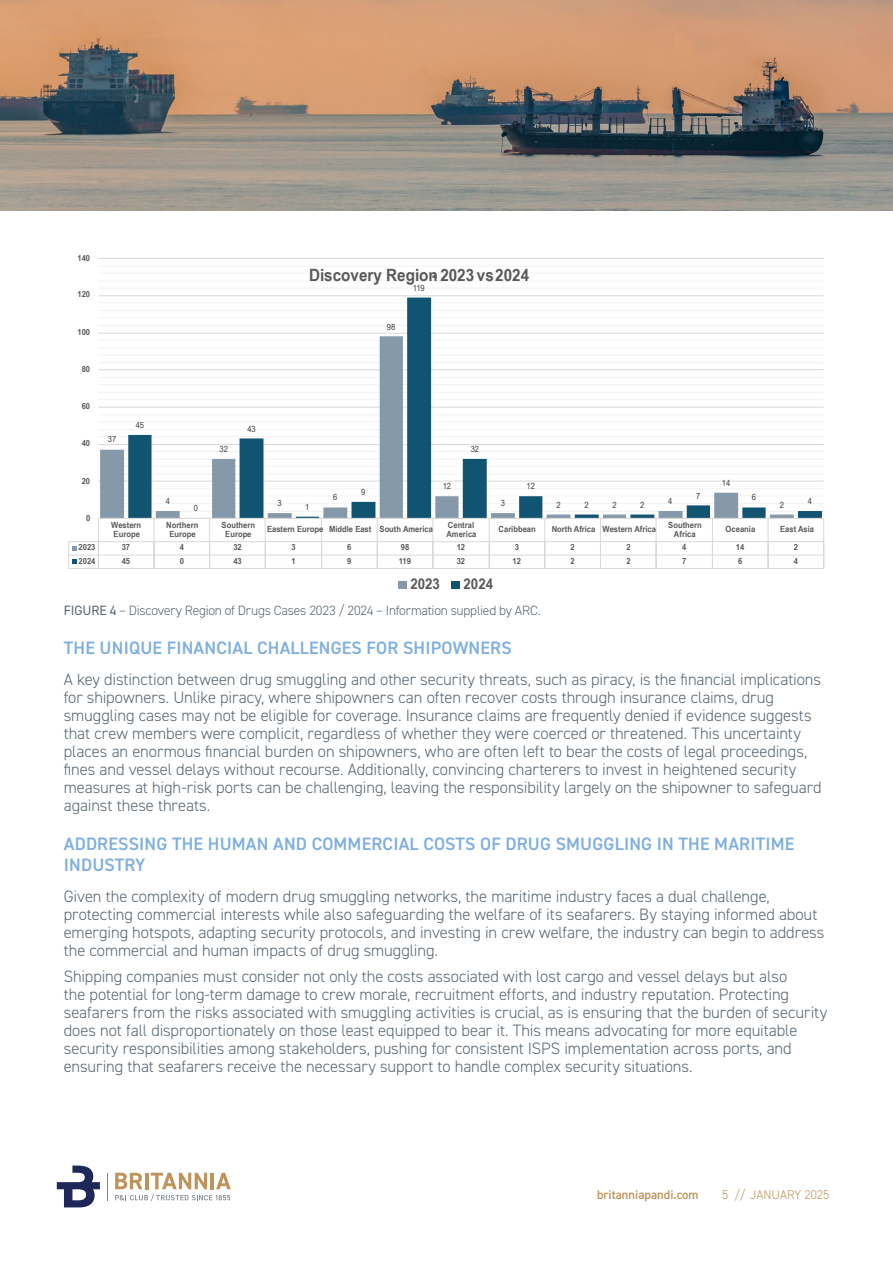
<style>
.page{position:relative;width:893px;height:1263px;background:#fff}
.page>*{position:absolute;margin:0;border:0;box-sizing:border-box;transform-origin:0 0}
.t1{font:600 18px/21px "DIN2014";letter-spacing:.01em;color:#7fafde}
.t2{font:700 16.95px "Arial Narrow";color:#595959;scale:1.1 1}
.t3{font:300 16.5px/18px "DIN2014";letter-spacing:-.005em;color:#596670}
.t4{font:700 14.85px "Arial Narrow";color:#595959;scale:1.1 1}
.t5{font:300 13.5px "DIN2014";letter-spacing:-.015em;color:#596670}
.t6{font:600 12.6px "DIN2014";color:#bd945b}
.t7{font:300 12.6px "DIN2014";color:#bd945b}
.t8{font:700 8.4px/8.9px "Arial Narrow";color:#595959;text-align:center;scale:1.1 1}
.t9{font:8.4px "Arial Narrow";color:#404040;scale:1.1 1}
.s1{font-weight:400}
</style>
<div class="page">
<svg style="left:57px;top:1165px;width:43px;height:42px"></svg>
<svg style="left:115px;top:1173px;width:116px;height:28px"></svg>
<svg style="left:107px;top:1173px;width:1px;height:27px"></svg>
<svg style="left:68px;top:258px;width:757px;height:331px"></svg>
<img style="left:0;top:0;width:893px;height:210px">
<p class="t8" style="left:77px;top:253px;width:13px">140</p>
<p class="t8" style="left:77px;top:290px;width:13px">120</p>
<p class="t8" style="left:77px;top:327px;width:13px">100</p>
<p class="t8" style="left:82px;top:364px;width:9px">80</p>
<p class="t8" style="left:82px;top:402px;width:9px">60</p>
<p class="t8" style="left:82px;top:438px;width:9px">40</p>
<p class="t8" style="left:82px;top:476px;width:9px">20</p>
<p class="t8" style="left:86px;top:514px;width:5px">0</p>
<p class="t2" style="left:309px;top:262px;width:202px">Discovery Region - 2023 vs 2024</p>
<p class="t9" style="left:413px;top:282px;width:13px">119</p>
<p class="t9" style="left:387px;top:321px;width:9px">98</p>
<p class="t9" style="left:108px;top:433px;width:9px">37</p>
<p class="t9" style="left:136px;top:419px;width:9px">45</p>
<p class="t9" style="left:166px;top:495px;width:5px">4</p>
<p class="t9" style="left:194px;top:502px;width:5px">0</p>
<p class="t9" style="left:219px;top:443px;width:9px">32</p>
<p class="t9" style="left:247px;top:423px;width:9px">43</p>
<p class="t9" style="left:277px;top:497px;width:5px">3</p>
<p class="t9" style="left:305px;top:501px;width:5px">1</p>
<p class="t9" style="left:333px;top:491px;width:5px">6</p>
<p class="t9" style="left:361px;top:486px;width:5px">9</p>
<p class="t9" style="left:443px;top:480px;width:9px">12</p>
<p class="t9" style="left:471px;top:443px;width:9px">32</p>
<p class="t9" style="left:526px;top:480px;width:9px">12</p>
<p class="t9" style="left:501px;top:497px;width:5px">3</p>
<p class="t9" style="left:556px;top:498px;width:5px">2</p>
<p class="t9" style="left:612px;top:498px;width:5px">2</p>
<p class="t9" style="left:584px;top:498px;width:5px">2</p>
<p class="t9" style="left:640px;top:498px;width:5px">2</p>
<p class="t9" style="left:668px;top:495px;width:5px">4</p>
<p class="t9" style="left:722px;top:477px;width:9px">14</p>
<p class="t9" style="left:696px;top:490px;width:5px">7</p>
<p class="t9" style="left:752px;top:491px;width:5px">6</p>
<p class="t9" style="left:780px;top:498px;width:5px">2</p>
<p class="t9" style="left:808px;top:495px;width:5px">4</p>
<p class="t8" style="left:111px;top:520px;width:29px;text-align:left">Western<br>Europe</p>
<p class="t8" style="left:166px;top:520px;width:31px">Northern<br>Europe</p>
<p class="t8" style="left:222px;top:520px;width:32px">Southern<br>Europe</p>
<p class="t8" style="left:267px;top:524px;width:152px">Eastern Europe Middle East South America</p>
<p class="t8" style="left:446px;top:520px;width:29px;text-align:left">Central<br>America</p>
<p class="t8" style="left:499px;top:524px;width:35px">Caribbean</p>
<p class="t8" style="left:552px;top:524px;width:96px">North Africa Western Africa</p>
<p class="t8" style="left:668px;top:520px;width:32px">Southern<br>Africa</p>
<p class="t8" style="left:726px;top:524px;width:28px">Oceania</p>
<p class="t8" style="left:780px;top:524px;width:32px">East Asia</p>
<p class="t8" style="left:79px;top:543px;width:17px">2023</p>
<p class="t8" style="left:122px;top:543px;width:9px">37</p>
<p class="t8" style="left:180px;top:543px;width:5px">4</p>
<p class="t8" style="left:233px;top:543px;width:9px">32</p>
<p class="t8" style="left:291px;top:543px;width:5px">3</p>
<p class="t8" style="left:347px;top:543px;width:5px">6</p>
<p class="t8" style="left:401px;top:543px;width:9px">98</p>
<p class="t8" style="left:457px;top:543px;width:9px">12</p>
<p class="t8" style="left:515px;top:543px;width:5px">3</p>
<p class="t8" style="left:570px;top:543px;width:5px">2</p>
<p class="t8" style="left:626px;top:543px;width:5px">2</p>
<p class="t8" style="left:682px;top:543px;width:5px">4</p>
<p class="t8" style="left:736px;top:543px;width:9px">14</p>
<p class="t8" style="left:794px;top:543px;width:5px">2</p>
<p class="t8" style="left:79px;top:556px;width:17px">2024</p>
<p class="t8" style="left:122px;top:556px;width:9px">45</p>
<p class="t8" style="left:180px;top:556px;width:5px">0</p>
<p class="t8" style="left:233px;top:556px;width:9px">43</p>
<p class="t8" style="left:291px;top:556px;width:5px">1</p>
<p class="t8" style="left:347px;top:556px;width:5px">9</p>
<p class="t8" style="left:399px;top:556px;width:13px">119</p>
<p class="t8" style="left:457px;top:556px;width:9px">32</p>
<p class="t8" style="left:512px;top:556px;width:9px">12</p>
<p class="t8" style="left:570px;top:556px;width:5px">2</p>
<p class="t8" style="left:626px;top:556px;width:5px">2</p>
<p class="t8" style="left:682px;top:556px;width:5px">7</p>
<p class="t8" style="left:738px;top:556px;width:5px">6</p>
<p class="t8" style="left:794px;top:556px;width:5px">4</p>
<p class="t4" style="left:410px;top:573px;width:28px">2023</p>
<p class="t4" style="left:464px;top:573px;width:28px">2024</p>
<p class="t5" style="left:64px;top:602px;width:478px"><span class="s1">FIGURE 4</span> – Discovery Region of Drugs Cases 2023 / 2024 – Information supplied by ARC.</p>
<p class="t1" style="left:64px;top:637px;width:449px">THE UNIQUE FINANCIAL CHALLENGES FOR SHIPOWNERS</p>
<p class="t3" style="left:64px;top:670px;width:759px">A key distinction between drug smuggling and other security threats, such as piracy, is the financial implications for shipowners. Unlike piracy, where shipowners can often recover costs through insurance claims, drug smuggling cases may not be eligible for coverage. Insurance claims are frequently denied if evidence suggests that crew members were complicit, regardless of whether they were coerced or threatened. This uncertainty places an enormous financial burden on shipowners, who are often left to bear the costs of legal proceedings, fines and vessel delays without recourse. Additionally, convincing charterers to invest in heightened security measures at high-risk ports can be challenging, leaving the responsibility largely on the shipowner to safeguard against these threats.</p>
<p class="t1" style="left:64px;top:833px;width:732px">ADDRESSING THE HUMAN AND COMMERCIAL COSTS OF DRUG SMUGGLING IN THE MARITIME<br>INDUSTRY</p>
<p class="t3" style="left:64px;top:887px;width:762px">Given the complexity of modern drug smuggling networks, the maritime industry faces a dual challenge, protecting commercial interests while also safeguarding the welfare of its seafarers. By staying informed about emerging hotspots, adapting security protocols, and investing in crew welfare, the industry can begin to address the commercial and human impacts of drug smuggling.</p>
<p class="t3" style="left:64px;top:967px;width:765px">Shipping companies must consider not only the costs associated with lost cargo and vessel delays but also<br>the potential for long-term damage to crew morale, recruitment efforts, and industry reputation. Protecting seafarers from the risks associated with smuggling activities is crucial, as is ensuring that the burden of security does not fall disproportionately on those least equipped to bear it. This means advocating for more equitable security responsibilities among stakeholders, pushing for consistent ISPS implementation across ports, and ensuring that seafarers receive the necessary support to handle complex security situations.</p>
<p class="t6" style="left:597px;top:1186px;width:103px">britanniapandi.com</p>
<p class="t7" style="left:722px;top:1187px;width:109px">5 // JANUARY 2025</p>
</div>
